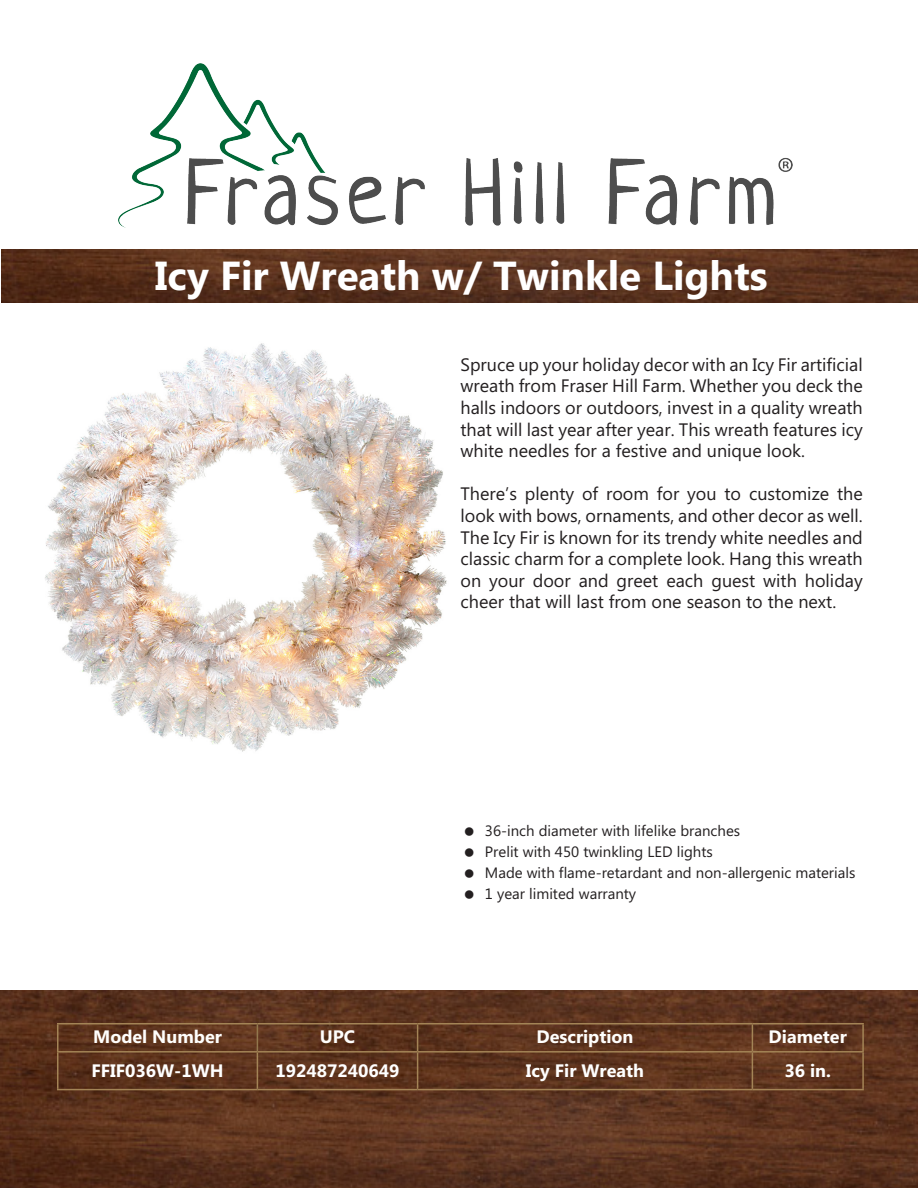
<style>
.page{position:relative;width:918px;height:1188px;background:#fff}
.page>*{position:absolute;margin:0;border:0;box-sizing:border-box;transform-origin:0 0}
.t1{font:700 40.5px "Microsoft Phags Pa";color:#fff}
.t2{font:18px/21.6px "Microsoft Phags Pa";color:#231f20;text-align:justify}
.t3{font:700 18px "Microsoft Phags Pa";color:#fff}
.t4{font:700 18px "Microsoft Phags Pa";color:#fffefc}
.t5{font:15px "Microsoft Phags Pa";color:#231f20}
</style>
<div class="page">
<img style="left:45px;top:343px;width:402px;height:409px">
<img style="left:2px;top:250px;width:916px;height:52px">
<img style="left:0;top:990px;width:918px;height:198px">
<svg style="left:257px;top:1024px;width:1px;height:27px"></svg>
<hr style="left:57px;top:1023px;width:200px;height:1px;background:#a38456">
<svg style="left:57px;top:1024px;width:1px;height:27px"></svg>
<hr style="left:257px;top:1023px;width:161px;height:1px;background:#a38456">
<hr style="left:418px;top:1023px;width:334px;height:1px;background:#a38456">
<svg style="left:417px;top:1024px;width:1px;height:27px"></svg>
<hr style="left:752px;top:1023px;width:112px;height:1px;background:#a38456">
<svg style="left:752px;top:1024px;width:1px;height:27px"></svg>
<hr style="left:862px;top:1024px;width:2px;height:27px;background:#a38456">
<hr style="left:57px;top:1051px;width:200px;height:2px;background:#a38456">
<hr style="left:257px;top:1051px;width:161px;height:2px;background:#a38456">
<hr style="left:418px;top:1051px;width:334px;height:2px;background:#a38456">
<hr style="left:752px;top:1051px;width:112px;height:2px;background:#a38456">
<hr style="left:57px;top:1053px;width:1px;height:36px;background:#a38456">
<hr style="left:257px;top:1053px;width:1px;height:36px;background:#a38456">
<hr style="left:417px;top:1053px;width:1px;height:36px;background:#a38456">
<hr style="left:752px;top:1053px;width:1px;height:36px;background:#a38456">
<hr style="left:862px;top:1053px;width:2px;height:36px;background:#a38456">
<hr style="left:57px;top:1089px;width:200px;height:1px;background:#a38456">
<hr style="left:257px;top:1089px;width:161px;height:1px;background:#a38456">
<hr style="left:418px;top:1089px;width:334px;height:1px;background:#a38456">
<hr style="left:752px;top:1089px;width:112px;height:1px;background:#a38456">
<img style="left:118px;top:63px;width:674px;height:164px">
<p class="t1" style="left:155px;top:247px;width:614px">Icy Fir Wreath w/ Twinkle Lights</p>
<p class="t2" style="left:460px;top:353px;width:404px">Spruce up your holiday decor with an Icy Fir artificial wreath from Fraser Hill Farm. Whether you deck the halls indoors or outdoors, invest in a quality wreath that will last year after year. This wreath features icy white needles for a festive and unique look.</p>
<p class="t2" style="left:460px;top:482px;width:404px">There’s plenty of room for you to customize the look with bows, ornaments, and other decor as well.<br>The Icy Fir is known for its trendy white needles and classic charm for a complete look. Hang this wreath on your door and greet each guest with holiday cheer that will last from one season to the next.</p>
<p class="t5" style="left:485px;top:821px;width:257px">36-inch diameter with lifelike branches</p>
<p class="t5" style="left:485px;top:842px;width:229px">Prelit with 450 twinkling LED lights</p>
<p class="t5" style="left:485px;top:863px;width:372px">Made with flame-retardant and non-allergenic materials</p>
<p class="t5" style="left:485px;top:884px;width:153px">1 year limited warranty</p>
<p class="t4" style="left:93px;top:1024px;width:130px">Model Number</p>
<p class="t4" style="left:320px;top:1024px;width:37px">UPC</p>
<p class="t4" style="left:536px;top:1024px;width:99px">Description</p>
<p class="t4" style="left:769px;top:1024px;width:80px">Diameter</p>
<p class="t3" style="left:91px;top:1058px;width:134px">FFIF036W-1WH</p>
<p class="t3" style="left:275px;top:1058px;width:126px">192487240649</p>
<p class="t3" style="left:526px;top:1058px;width:120px">Icy Fir Wreath</p>
<p class="t3" style="left:784px;top:1058px;width:48px">36 in.</p>
</div>
